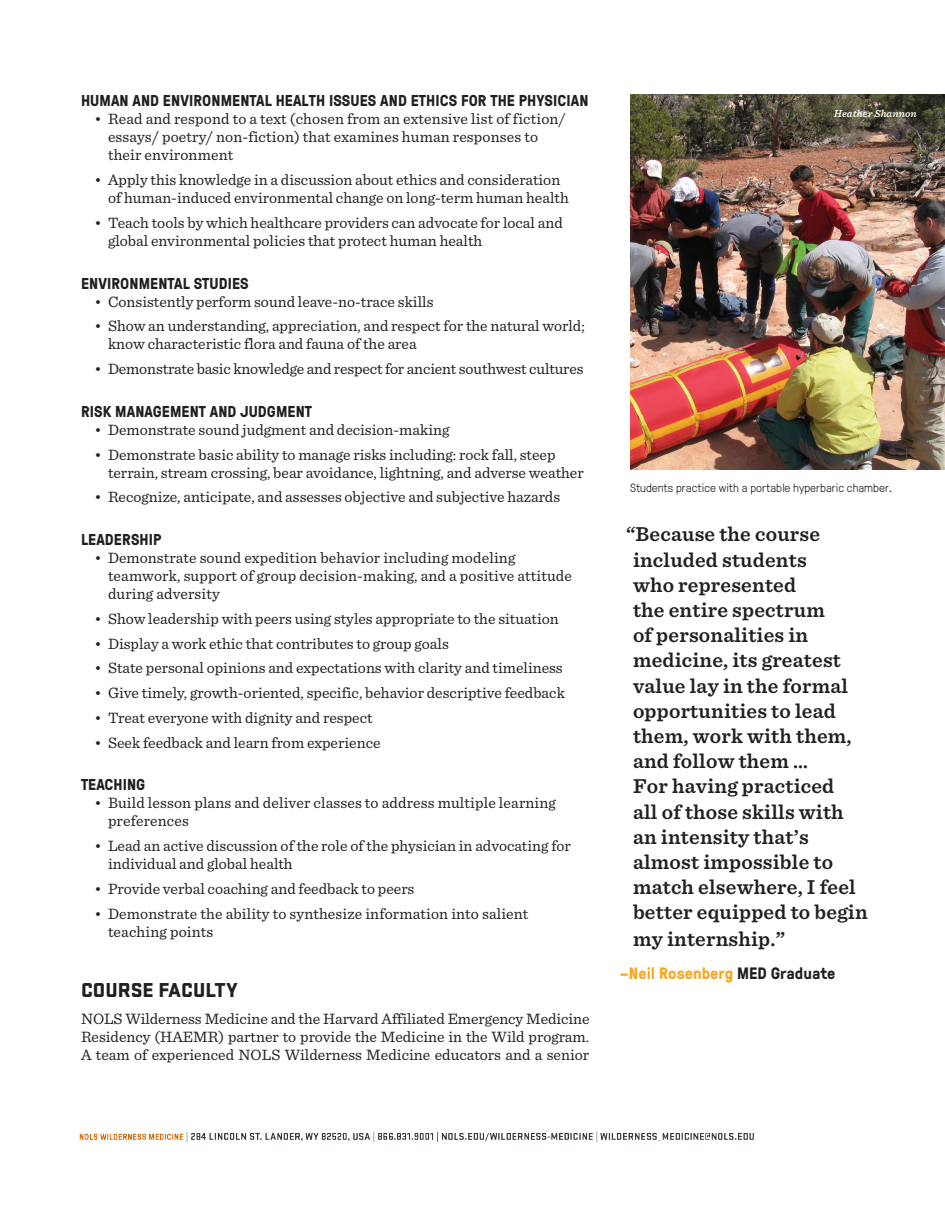
<style>
.page{position:relative;width:945px;height:1215px;background:#fff}
.page>*{position:absolute;margin:0;border:0;box-sizing:border-box;transform-origin:0 0}
.t1{font:600 21px/25.3px "Sentinel";letter-spacing:.01em;color:#231f20}
.Heading{font:900 21px "Stratum 2";color:#231f20}
.t2{font:700 16.5px "GT Pressura";color:#f9a51b}
.Body_copy{font:15.75px/18px "Sentinel";color:#231f20}
.Body_copy-2{font:700 15.75px "GT Pressura";letter-spacing:.005em;color:#231f20}
.t3{font:300 12px "GT Pressura";color:#231f20}
.Photo_credit{font:italic 600 10.5px "Sentinel";color:#f8f6ea}
.s1{color:#231f20}
</style>
<div class="page">
<img style="left:630px;top:94px;width:315px;height:375px">
<img style="left:79px;top:1131px;width:675px;height:11px">
<p class="Body_copy-2" style="left:81px;top:89px;width:509px">HUMAN AND ENVIRONMENTAL HEALTH ISSUES AND ETHICS FOR THE PHYSICIAN</p>
<p class="Body_copy" style="left:108px;top:109px;width:459px;text-indent:-14px">• Read and respond to a text (chosen from an extensive list of fiction/ essays/ poetry/ non-fiction) that examines human responses to their environment</p>
<p class="Body_copy" style="left:108px;top:170px;width:462px;text-indent:-14px">• Apply this knowledge in a discussion about ethics and consideration of human-induced environmental change on long-term human health</p>
<p class="Body_copy" style="left:108px;top:213px;width:456px;text-indent:-14px">• Teach tools by which healthcare providers can advocate for local and global environmental policies that protect human health</p>
<p class="Body_copy-2" style="left:81px;top:272px;width:169px">ENVIRONMENTAL STUDIES</p>
<p class="Body_copy" style="left:94px;top:291px;width:340px">• Consistently perform sound leave-no-trace skills</p>
<p class="Body_copy" style="left:108px;top:316px;width:478px;text-indent:-14px">• Show an understanding, appreciation, and respect for the natural world; know characteristic flora and fauna of the area</p>
<p class="Body_copy" style="left:94px;top:359px;width:491px">• Demonstrate basic knowledge and respect for ancient southwest cultures</p>
<p class="Body_copy-2" style="left:81px;top:400px;width:233px">RISK MANAGEMENT AND JUDGMENT</p>
<p class="Body_copy" style="left:94px;top:420px;width:356px">• Demonstrate sound judgment and decision-making</p>
<p class="Body_copy" style="left:108px;top:444px;width:477px;text-indent:-14px">• Demonstrate basic ability to manage risks including: rock fall, steep terrain, stream crossing, bear avoidance, lightning, and adverse weather</p>
<p class="Body_copy" style="left:94px;top:487px;width:467px">• Recognize, anticipate, and assesses objective and subjective hazards</p>
<p class="Body_copy-2" style="left:81px;top:528px;width:82px">LEADERSHIP</p>
<p class="Body_copy" style="left:108px;top:548px;width:465px;text-indent:-14px">• Demonstrate sound expedition behavior including modeling teamwork, support of group decision-making, and a positive attitude during adversity</p>
<p class="Body_copy" style="left:94px;top:609px;width:466px">• Show leadership with peers using styles appropriate to the situation</p>
<p class="Body_copy" style="left:94px;top:633px;width:356px">• Display a work ethic that contributes to group goals</p>
<p class="Body_copy" style="left:94px;top:658px;width:470px">• State personal opinions and expectations with clarity and timeliness</p>
<p class="Body_copy" style="left:94px;top:683px;width:472px">• Give timely, growth-oriented, specific, behavior descriptive feedback</p>
<p class="Body_copy" style="left:94px;top:708px;width:280px">• Treat everyone with dignity and respect</p>
<p class="Body_copy" style="left:94px;top:732px;width:288px">• Seek feedback and learn from experience</p>
<p class="Body_copy-2" style="left:81px;top:773px;width:66px">TEACHING</p>
<p class="Body_copy" style="left:108px;top:793px;width:450px;text-indent:-14px">• Build lesson plans and deliver classes to address multiple learning preferences</p>
<p class="Body_copy" style="left:108px;top:836px;width:464px;text-indent:-14px">• Lead an active discussion of the role of the physician in advocating for individual and global health</p>
<p class="Body_copy" style="left:94px;top:879px;width:321px">• Provide verbal coaching and feedback to peers</p>
<p class="Body_copy" style="left:108px;top:903px;width:422px;text-indent:-14px">• Demonstrate the ability to synthesize information into salient teaching points</p>
<p class="Heading" style="left:81px;top:975px;width:158px">COURSE FACULTY</p>
<p class="Body_copy" style="left:81px;top:1009px;width:510px;text-align:justify">NOLS Wilderness Medicine and the Harvard Affiliated Emergency Medicine Residency (HAEMR) partner to provide the Medicine in the Wild program.<br>A team of experienced NOLS Wilderness Medicine educators and a senior</p>
<p class="Photo_credit" style="left:834px;top:105px;width:84px">Heather Shannon</p>
<p class="t3" style="left:630px;top:480px;width:264px">Students practice with a portable hyperbaric chamber.</p>
<p class="t1" style="left:633px;top:521px;width:236px;text-indent:-7px">“Because the course included students<br>who represented<br>the entire spectrum<br>of personalities in medicine, its greatest value lay in the formal opportunities to lead them, work with them, and follow them …<br>For having practiced<br>all of those skills with an intensity that’s almost impossible to match elsewhere, I feel better equipped to begin my internship.”</p>
<p class="t2" style="left:620px;top:961px;width:217px">–Neil Rosenberg <span class="s1">MED Graduate</span></p>
</div>
